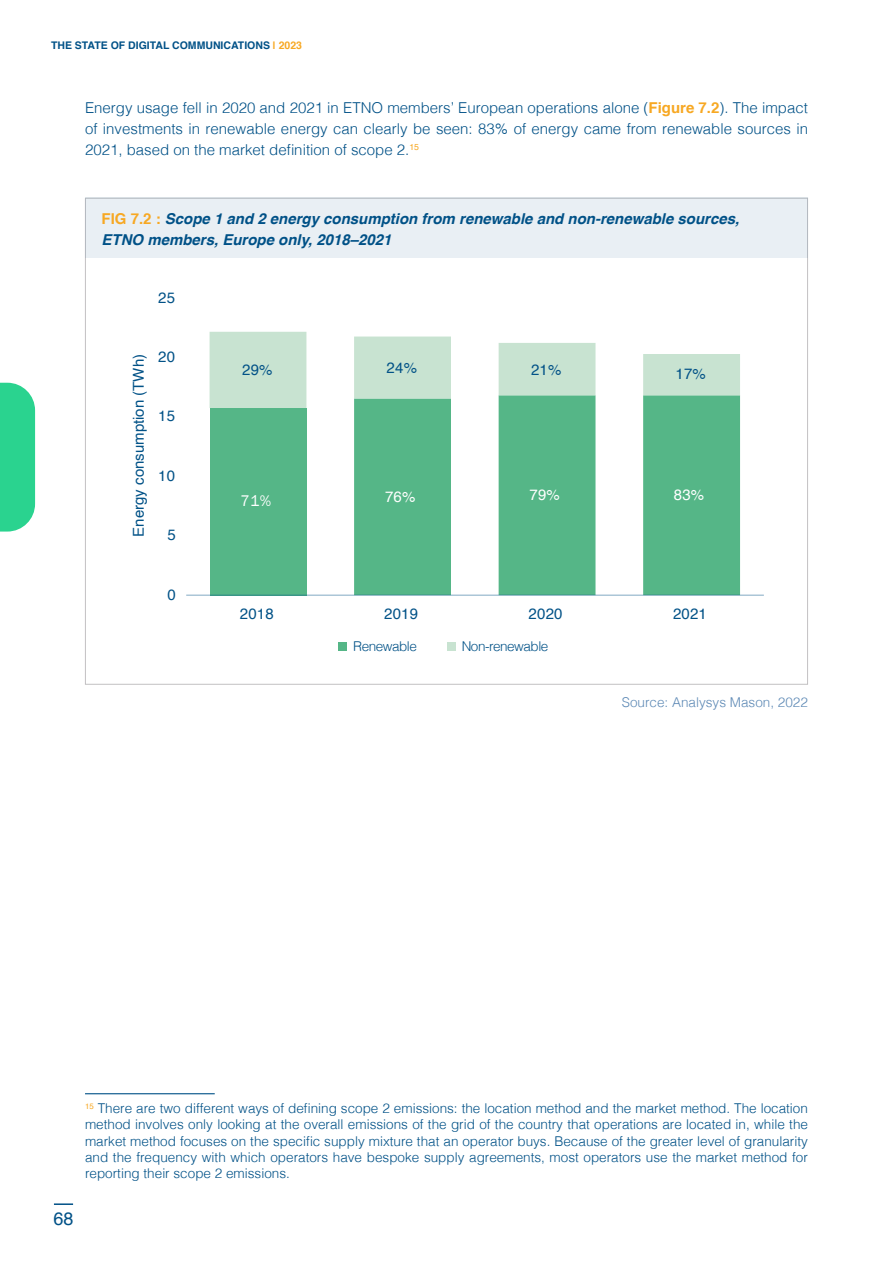
<style>
.page{position:relative;width:893px;height:1263px;background:#fff}
.page>*{position:absolute;margin:0;border:0;box-sizing:border-box;transform-origin:0 0}
.t1{font:18px "Helvetica";color:#005187}
.t2{font:15.9px "Franklin Gothic";color:#fff}
.t3{font:300 15px/21px "Helvetica";color:#005187;text-align:justify}
.t4{font:italic 700 15px/21px "Helvetica";color:#005187}
.t5{font:15px "Helvetica";letter-spacing:.015em;color:#025287}
.t6{font:15px "Helvetica";color:#fff}
.t7{font:300 13.5px/16.2px "Helvetica";color:#005187;text-align:justify}
.t8{font:300 13.5px "Helvetica";color:#5d89b5}
.t9{font:300 13.5px "Helvetica";letter-spacing:-.035em;color:#025287}
.t10{font:700 10.5px "Helvetica";color:#005187}
.s1{color:#f7a823}
.s2{font-weight:700;color:#f7a823}
.s3{font-style:normal;color:#f7a823}
</style>
<div class="page">
<div style="left:0;top:383px;width:35px;height:148px;background:#2ad38f"></div>
<svg style="left:54px;top:1203px;width:19px;height:2px"></svg>
<hr style="left:85px;top:1093px;width:130px;height:1px;background:#005187">
<div style="left:85px;top:198px;width:723px;height:487px;background:#fff;border:1px solid #c3c1c3"></div>
<div style="left:85px;top:198px;width:723px;height:60px;background:#e9eff4"></div>
<div style="left:210px;top:408px;width:97px;height:187px;background:#55b687"></div>
<svg style="left:354px;top:408px;width:386px;height:187px;fill:#55b687"></svg>
<svg style="left:210px;top:332px;width:530px;height:76px"></svg>
<hr style="left:186px;top:595px;width:578px;height:1px;background:#025287">
<div style="left:339px;top:643px;width:8px;height:8px;background:#55b687"></div>
<div style="left:447px;top:643px;width:8px;height:8px;background:#c8e3d1"></div>
<p class="t10" style="left:51px;top:37px;width:253px">THE STATE OF DIGITAL COMMUNICATIONS <span class="s1">| 2023</span></p>
<p class="t3" style="left:85px;top:96px;width:724px">Energy usage fell in 2020 and 2021 in ETNO members’ European operations alone (<span class="s2">Figure 7.2</span>). The impact of investments in renewable energy can clearly be seen: 83% of energy came from renewable sources in 2021, based on the market definition of scope 2.<sup>15</sup></p>
<p class="t4" style="left:102px;top:208px;width:639px"><span class="s3">FIG 7.2 :</span> Scope 1 and 2 energy consumption from renewable and non-renewable sources,<br>ETNO members, Europe only, 2018–2021</p>
<p class="t5" style="left:158px;top:286px;width:18px">25</p>
<p class="t5" style="left:127px;top:537px;width:184px;rotate:-90deg">Energy consumption (TWh)</p>
<p class="t5" style="left:158px;top:345px;width:18px">20</p>
<p class="t5" style="left:158px;top:404px;width:18px">15</p>
<p class="t5" style="left:158px;top:464px;width:18px">10</p>
<p class="t5" style="left:168px;top:523px;width:10px">5</p>
<p class="t5" style="left:168px;top:583px;width:10px">0</p>
<p class="t5" style="left:242px;top:358px;width:32px">29%</p>
<p class="t5" style="left:387px;top:356px;width:32px">24%</p>
<p class="t5" style="left:531px;top:358px;width:32px">21%</p>
<p class="t5" style="left:675px;top:363px;width:32px">17%</p>
<p class="t2" style="left:241px;top:491px;width:32px">71%</p>
<p class="t6" style="left:385px;top:485px;width:32px">76%</p>
<p class="t6" style="left:529px;top:483px;width:32px">79%</p>
<p class="t6" style="left:674px;top:483px;width:32px">83%</p>
<p class="t5" style="left:240px;top:602px;width:35px">2018</p>
<p class="t5" style="left:384px;top:602px;width:35px">2019</p>
<p class="t5" style="left:529px;top:602px;width:35px">2020</p>
<p class="t5" style="left:673px;top:602px;width:35px">2021</p>
<p class="t9" style="left:353px;top:635px;width:65px">Renewable</p>
<p class="t9" style="left:462px;top:635px;width:88px">Non-renewable</p>
<p class="t8" style="left:622px;top:691px;width:188px">Source: Analysys Mason, 2022</p>
<h1 class="t1" style="left:54px;top:1205px;width:22px">68</h1>
<p class="t7" style="left:85px;top:1099px;width:724px"><sup>15</sup> There are two different ways of defining scope 2 emissions: the location method and the market method. The location method involves only looking at the overall emissions of the grid of the country that operations are located in, while the market method focuses on the specific supply mixture that an operator buys. Because of the greater level of granularity and the frequency with which operators have bespoke supply agreements, most operators use the market method for reporting their scope 2 emissions.</p>
</div>
